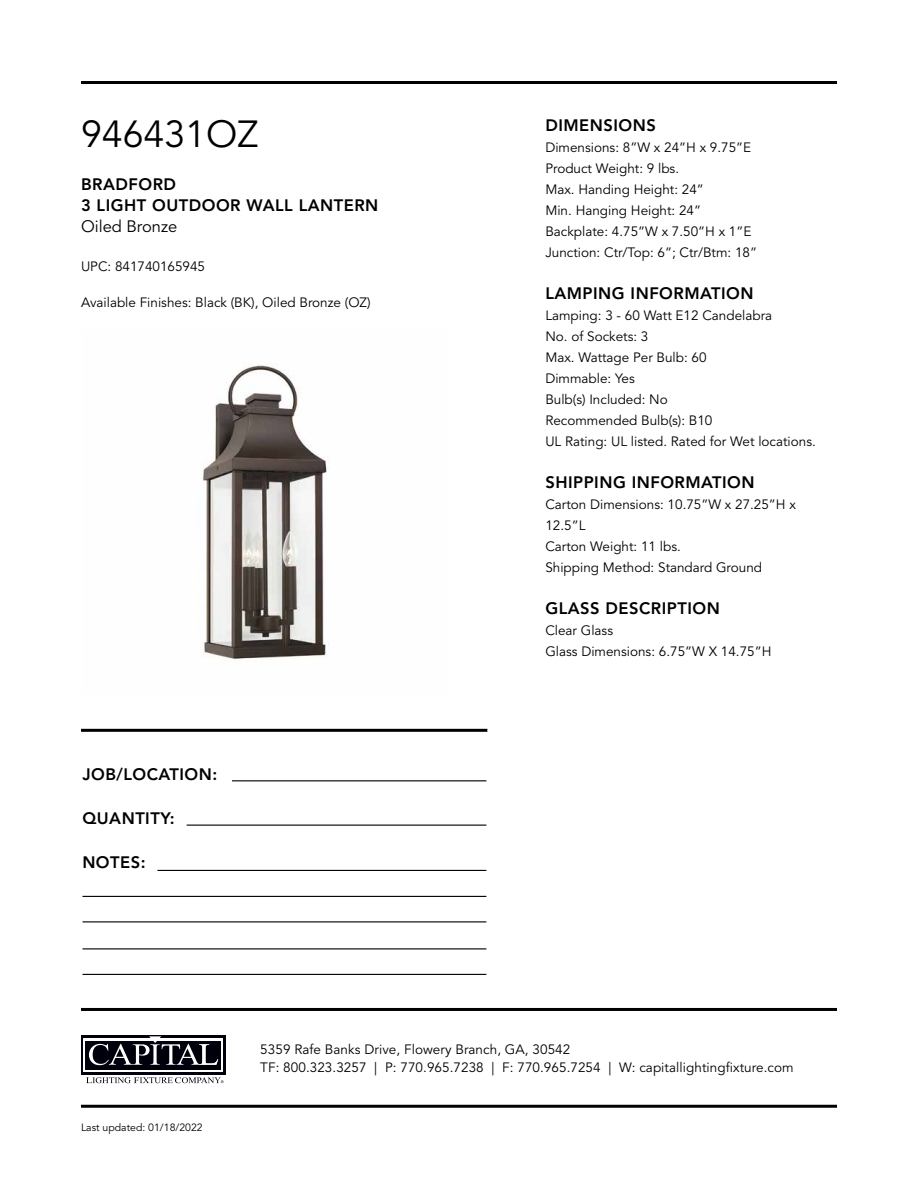
<style>
.page{position:relative;width:918px;height:1188px;background:#fff}
.page>*{position:absolute;margin:0;border:0;box-sizing:border-box;transform-origin:0 0}
.t1{font:37.5px "Avenir LT Std";color:#000}
.t2{font:800 16.5px/21px "Avenir LT Std";letter-spacing:.03em;color:#000}
.t3{font:16.5px "Avenir LT Std";color:#000}
.t4{font:13.5px/21px "Avenir LT Std";color:#000}
.t5{font:10.5px "Avenir LT Std";color:#000}
</style>
<div class="page">
<hr style="left:81px;top:729px;width:406px;height:3px;background:#000">
<hr style="left:232px;top:780px;width:254px;height:1px;background:#000">
<hr style="left:187px;top:825px;width:299px;height:1px;background:#000">
<hr style="left:157px;top:870px;width:329px;height:1px;background:#000">
<hr style="left:82px;top:896px;width:404px;height:1px;background:#000">
<hr style="left:82px;top:921px;width:404px;height:1px;background:#000">
<hr style="left:82px;top:948px;width:404px;height:1px;background:#000">
<hr style="left:82px;top:974px;width:404px;height:1px;background:#000">
<img style="left:203px;top:364px;width:126px;height:295px">
<hr style="left:81px;top:1008px;width:756px;height:3px;background:#000">
<hr style="left:81px;top:1105px;width:756px;height:3px;background:#000">
<div style="left:81px;top:1035px;width:145px;height:39px;background:#00000d"></div>
<svg style="left:83px;top:1038px;width:140px;height:34px"></svg>
<div style="left:86px;top:1041px;width:135px;height:28px;background:#00000d"></div>
<svg style="left:89px;top:1036px;width:129px;height:29px"></svg>
<svg style="left:86px;top:1077px;width:138px;height:6px"></svg>
<hr style="left:81px;top:81px;width:756px;height:3px;background:#000">
<h1 class="t1" style="left:81px;top:112px;width:179px">946431OZ</h1>
<p class="t2" style="left:81px;top:174px;width:299px">BRADFORD<br>3 LIGHT OUTDOOR WALL LANTERN</p>
<p class="t3" style="left:81px;top:217px;width:98px">Oiled Bronze</p>
<p class="t4" style="left:81px;top:256px;width:126px">UPC: 841740165945</p>
<p class="t4" style="left:81px;top:292px;width:291px">Available Finishes: Black (BK), Oiled Bronze (OZ)</p>
<p class="t2" style="left:82px;top:763px;width:136px">JOB/LOCATION:</p>
<p class="t2" style="left:82px;top:808px;width:94px">QUANTITY:</p>
<p class="t2" style="left:82px;top:852px;width:65px">NOTES:</p>
<p class="t2" style="left:545px;top:115px;width:112px">DIMENSIONS</p>
<p class="t4" style="left:545px;top:137px;width:213px">Dimensions: 8”W x 24”H x 9.75”E<br>Product Weight: 9 lbs.<br>Max. Handing Height: 24”<br>Min. Hanging Height: 24”<br>Backplate: 4.75”W x 7.50”H x 1”E<br>Junction: Ctr/Top: 6”; Ctr/Btm: 18”</p>
<p class="t2" style="left:545px;top:283px;width:210px">LAMPING INFORMATION</p>
<p class="t4" style="left:545px;top:305px;width:272px">Lamping: 3 - 60 Watt E12 Candelabra<br>No. of Sockets: 3<br>Max. Wattage Per Bulb: 60<br>Dimmable: Yes<br>Bulb(s) Included: No<br>Recommended Bulb(s): B10<br>UL Rating: UL listed. Rated for Wet locations.</p>
<p class="t2" style="left:545px;top:472px;width:211px">SHIPPING INFORMATION</p>
<p class="t4" style="left:545px;top:494px;width:252px">Carton Dimensions: 10.75”W x 27.25”H x<br>12.5”L<br>Carton Weight: 11 lbs.<br>Shipping Method: Standard Ground</p>
<p class="t2" style="left:545px;top:598px;width:176px">GLASS DESCRIPTION</p>
<p class="t4" style="left:545px;top:620px;width:228px">Clear Glass<br>Glass Dimensions: 6.75”W X 14.75”H</p>
<p class="t5" style="left:81px;top:1121px;width:123px">Last updated: 01/18/2022</p>
<p class="t4" style="left:260px;top:1040px;width:535px;line-height:18px">5359 Rafe Banks Drive, Flowery Branch, GA, 30542<br>TF: 800.323.3257 | P: 770.965.7238 | F: 770.965.7254 | W: capitallightingfixture.com</p>
</div>
